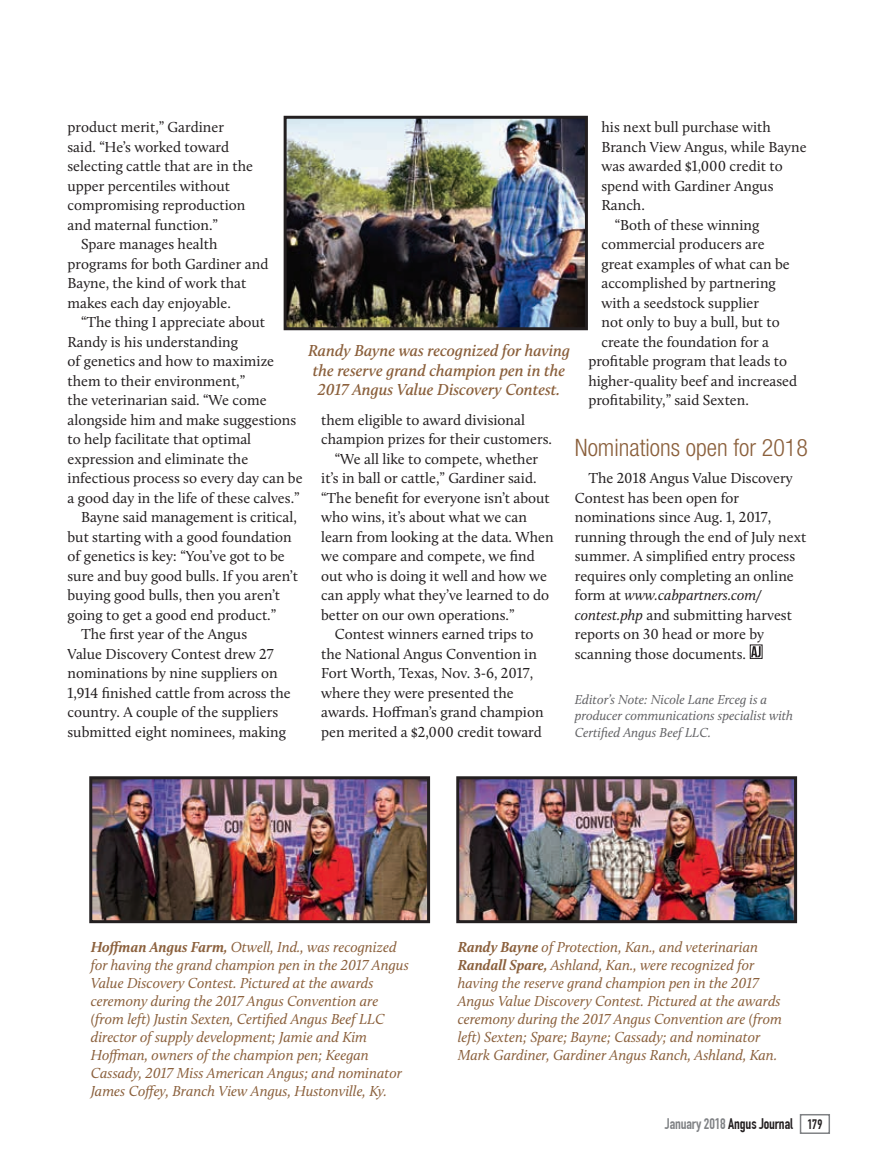
<style>
.page{position:relative;width:878px;height:1168px;background:#fff}
.page>*{position:absolute;margin:0;border:0;box-sizing:border-box;transform-origin:0 0}
.Text{font:300 condensed 24px "Helvetica Neue LT Std";color:#8b603c}
.t1{font:italic 600 16.5px/19.5px "Calluna";color:#8b603c;text-align:center}
.Body_Main_no_Space{font:15px/19.5px "Calluna";color:#231f20}
.t2{font:italic 15px/18px "Calluna";color:#8b603c}
.t3{font:700 15px "DIN Condensed";letter-spacing:-.01em;color:#231f20}
.Text-2{font:italic 13.5px/16.5px "Calluna";color:#636366}
.s1{font-style:italic}
.s2{font-weight:700}
.s3{color:#808285}
.s4{font-size:13.5px}
</style>
<div class="page">
<div style="left:750px;top:645px;width:12px;height:13px;border:1px solid #231f20"></div>
<svg style="left:751px;top:646px;width:9px;height:11px"></svg>
<img style="left:93px;top:780px;width:333px;height:139px">
<div style="left:89px;top:776px;width:341px;height:147px;border:3px solid #231f20"></div>
<img style="left:460px;top:780px;width:333px;height:139px">
<div style="left:456px;top:776px;width:341px;height:147px;border:3px solid #231f20"></div>
<img style="left:287px;top:120px;width:297px;height:206px">
<div style="left:283px;top:116px;width:305px;height:214px;border:3px solid #231f20"></div>
<div style="left:799px;top:1114px;width:31px;height:20px;border:2px solid #808285"></div>
<p class="Body_Main_no_Space" style="left:68px;top:117px;width:187px">product merit,” Gardiner said. “He’s worked toward selecting cattle that are in the upper percentiles without compromising reproduction and maternal function.”</p>
<p class="Body_Main_no_Space" style="left:68px;top:234px;width:202px;text-indent:14px">Spare manages health programs for both Gardiner and<br>Bayne, the kind of work that makes each day enjoyable.</p>
<p class="Body_Main_no_Space" style="left:68px;top:312px;width:236px;text-indent:14px">“The thing I appreciate about<br>Randy is his understanding<br>of genetics and how to maximize them to their environment,”<br>the veterinarian said. “We come alongside him and make suggestions to help facilitate that optimal expression and eliminate the infectious process so every day can be a good day in the life of these calves.”</p>
<p class="Body_Main_no_Space" style="left:68px;top:507px;width:232px;text-indent:14px">Bayne said management is critical, but starting with a good foundation of genetics is key: “You’ve got to be sure and buy good bulls. If you aren’t buying good bulls, then you aren’t going to get a good end product.”</p>
<p class="Body_Main_no_Space" style="left:68px;top:624px;width:225px;text-indent:14px">The first year of the Angus<br>Value Discovery Contest drew 27 nominations by nine suppliers on<br>1,914 finished cattle from across the country. A couple of the suppliers submitted eight nominees, making</p>
<p class="Body_Main_no_Space" style="left:601px;top:117px;width:207px">his next bull purchase with<br>Branch View Angus, while Bayne was awarded $1,000 credit to spend with Gardiner Angus<br>Ranch.</p>
<p class="Body_Main_no_Space" style="left:615px;top:215px;width:146px">“Both of these winning</p>
<p class="Body_Main_no_Space" style="left:601px;top:234px;width:165px">commercial producers are</p>
<p class="Body_Main_no_Space" style="left:601px;top:254px;width:190px">great examples of what can be</p>
<p class="Body_Main_no_Space" style="left:601px;top:273px;width:176px">accomplished by partnering</p>
<p class="Body_Main_no_Space" style="left:601px;top:293px;width:159px">with a seedstock supplier</p>
<p class="Body_Main_no_Space" style="left:601px;top:312px;width:180px">not only to buy a bull, but to</p>
<p class="Body_Main_no_Space" style="left:601px;top:332px;width:169px">create the foundation for a</p>
<p class="Body_Main_no_Space" style="left:588px;top:351px;width:200px">profitable program that leads to</p>
<p class="Body_Main_no_Space" style="left:588px;top:371px;width:210px">higher-quality beef and increased</p>
<p class="Body_Main_no_Space" style="left:588px;top:390px;width:162px">profitability,” said Sexten.</p>
<p class="Text" style="left:574px;top:434px;width:235px">Nominations open for 2018</p>
<p class="Body_Main_no_Space" style="left:574px;top:468px;width:233px;text-indent:14px">The 2018 Angus Value Discovery<br>Contest has been open for nominations since Aug. 1, 2017, running through the end of July next summer. A simplified entry process requires only completing an online form at <span class="s1">www.cabpartners.com/ contest.php</span> and submitting harvest reports on 30 head or more by scanning those documents.</p>
<p class="Text-2" style="left:574px;top:691px;width:220px">Editor’s Note: Nicole Lane Erceg is a producer communications specialist with<br>Certified Angus Beef LLC.</p>
<p class="t1" style="left:308px;top:341px;width:263px">Randy Bayne was recognized for having the reserve grand champion pen in the<br>2017 Angus Value Discovery Contest.</p>
<p class="Body_Main_no_Space" style="left:321px;top:410px;width:232px">them eligible to award divisional champion prizes for their customers.</p>
<p class="Body_Main_no_Space" style="left:321px;top:449px;width:234px;text-indent:14px">“We all like to compete, whether it’s in ball or cattle,” Gardiner said. “The benefit for everyone isn’t about who wins, it’s about what we can learn from looking at the data. When we compare and compete, we find out who is doing it well and how we can apply what they’ve learned to do better on our own operations.”</p>
<p class="Body_Main_no_Space" style="left:321px;top:624px;width:224px;text-indent:14px">Contest winners earned trips to the National Angus Convention in<br>Fort Worth, Texas, Nov. 3-6, 2017, where they were presented the awards. Hoffman’s grand champion pen merited a $2,000 credit toward</p>
<p class="t2" style="left:91px;top:937px;width:319px"><span class="s2">Hoffman Angus Farm,</span> Otwell, Ind., was recognized for having the grand champion pen in the 2017 Angus Value Discovery Contest. Pictured at the awards ceremony during the 2017 Angus Convention are (from left) Justin Sexten, Certified Angus Beef LLC director of supply development; Jamie and Kim Hoffman, owners of the champion pen; Keegan Cassady, 2017 Miss American Angus; and nominator James Coffey, Branch View Angus, Hustonville, Ky.</p>
<p class="t2" style="left:458px;top:937px;width:325px"><span class="s2">Randy Bayne</span> of Protection, Kan., and veterinarian <span class="s2">Randall Spare,</span> Ashland, Kan., were recognized for having the reserve grand champion pen in the 2017<br>Angus Value Discovery Contest. Pictured at the awards ceremony during the 2017 Angus Convention are (from left) Sexten; Spare; Bayne; Cassady; and nominator Mark Gardiner, Gardiner Angus Ranch, Ashland, Kan.</p>
<p class="t3" style="left:665px;top:1115px;width:159px"><span class="s3">January 2018</span> Angus Journal <span class="s4">179</span></p>
</div>
